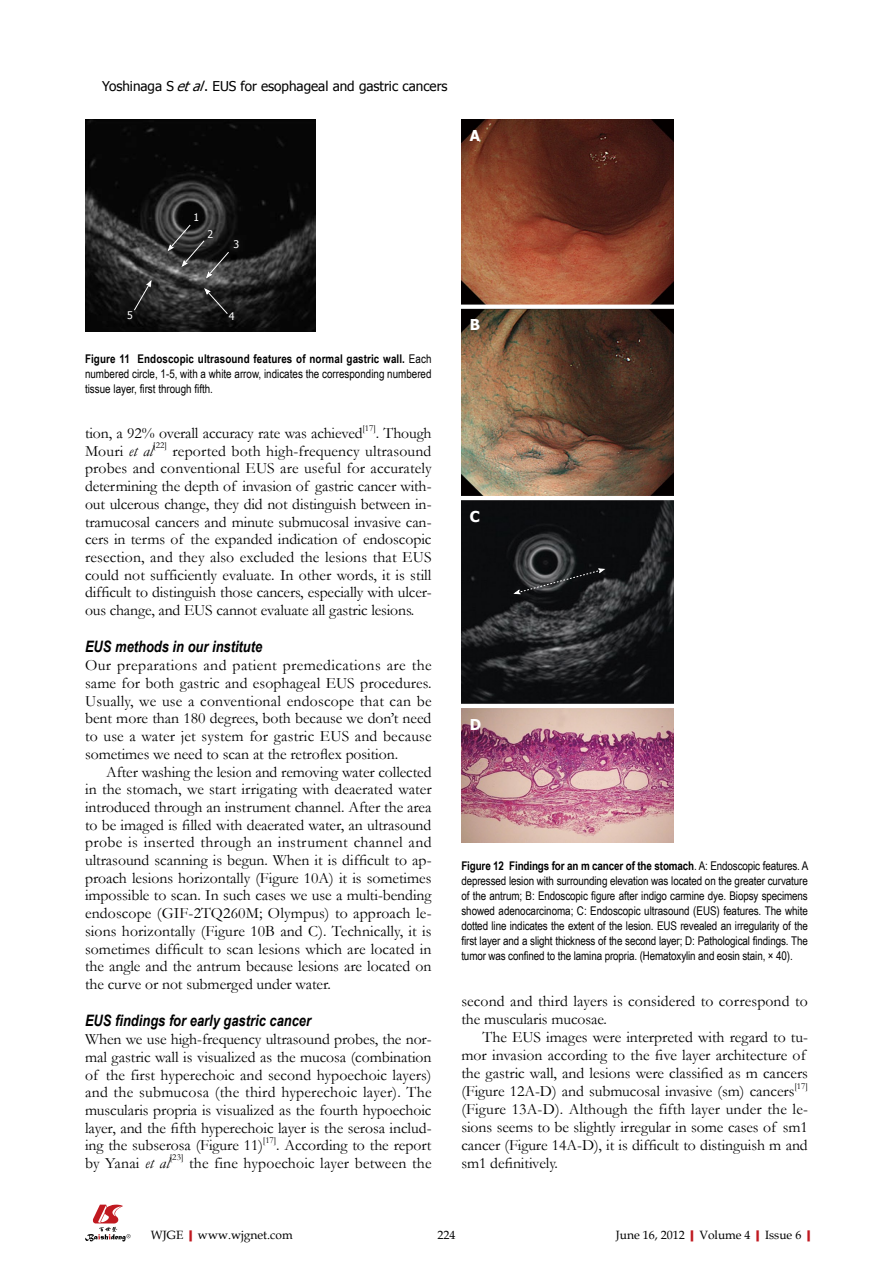
<style>
.page{position:relative;width:893px;height:1263px;background:#fff}
.page>*{position:absolute;margin:0;border:0;box-sizing:border-box;transform-origin:0 0}
.t1{font:15.75px/17.7px "Garamond";letter-spacing:-.005em;color:#000;text-align:justify}
.t2{font:italic 700 15.75px "Arial Narrow";color:#000}
.t3{font:700 15px "Tahoma";color:#fff}
.t4{font:13.5px "Tahoma";color:#000}
.t5{font:12px/15px "Arial Narrow";letter-spacing:-.005em;color:#000;text-align:justify}
.t6{font:12px "Book Antiqua";color:#000}
.t7{font:10.5px "Tahoma";color:#fff}
.t8{font:9.15px "Garamond";letter-spacing:-.005em;color:#000}
.s1{font-style:italic}
.s2{font-weight:700}
.s3{font-weight:700;color:#c01920}
</style>
<div class="page">
<svg style="left:85px;top:1204px;width:46px;height:37px"></svg>
<img style="left:85px;top:119px;width:230px;height:212px">
<svg style="left:168px;top:224px;width:61px;height:54px;background:#3f3f3f"></svg>
<svg style="left:204px;top:288px;width:24px;height:26px"></svg>
<svg style="left:134px;top:281px;width:17px;height:30px"></svg>
<img style="left:461px;top:119px;width:213px;height:724px">
<svg style="left:514px;top:568px;width:91px;height:26px;background:#303233"></svg>
<svg style="left:461px;top:305px;width:213px;height:4px"></svg>
<hr style="left:457px;top:496px;width:221px;height:4px;background:#fff">
<hr style="left:457px;top:704px;width:221px;height:4px;background:#fff">
<p class="t4" style="left:102px;top:77px;width:347px">Yoshinaga S <span class="s1">etal</span>. EUS for esophageal and gastric cancers</p>
<p class="t3" style="left:470px;top:125px;width:12px">A</p>
<p class="t7" style="left:193px;top:210px;width:7px">1</p>
<p class="t7" style="left:208px;top:227px;width:7px">2</p>
<p class="t7" style="left:233px;top:237px;width:7px">3</p>
<p class="t7" style="left:127px;top:308px;width:7px">5</p>
<p class="t7" style="left:229px;top:309px;width:7px">4</p>
<p class="t5" style="left:85px;top:351px;width:348px"><span class="s2">Figure 11 Endoscopic ultrasound features of normal gastric wall.</span> Each numbered circle, 1-5, with a white arrow, indicates the corresponding numbered tissue layer, first through fifth.</p>
<p class="t1" style="left:85px;top:424px;width:279px">tion, a 92% overall accuracy rate was achieved</p>
<p class="t8" style="left:363px;top:421px;width:15px">[17]</p>
<p class="t1" style="left:376px;top:424px;width:57px">. Though</p>
<p class="t1" style="left:85px;top:442px;width:69px">Mouri <span class="s1">et al</span></p>
<p class="t8" style="left:153px;top:439px;width:15px">[22]</p>
<p class="t1" style="left:85px;top:442px;width:348px;text-indent:87px">reported both high-frequency ultrasound probes and conventional EUS are useful for accurately determining the depth of invasion of gastric cancer with&shy;out ulcerous change, they did not distinguish between in&shy;tramucosal cancers and minute submucosal invasive can&shy;cers in terms of the expanded indication of endoscopic resection, and they also excluded the lesions that EUS could not sufficiently evaluate. In other words, it is still difficult to distinguish those cancers, especially with ulcer&shy;ous change, and EUS cannot evaluate all gastric lesions.</p>
<p class="t2" style="left:85px;top:635px;width:179px">EUS methods in our institute</p>
<p class="t1" style="left:85px;top:656px;width:348px">Our preparations and patient premedications are the same for both gastric and esophageal EUS procedures.<br>Usually, we use a conventional endoscope that can be bent more than 180 degrees, both because we don’t need to use a water jet system for gastric EUS and because sometimes we need to scan at the retroflex position.</p>
<p class="t1" style="left:85px;top:762px;width:348px;text-indent:21px">After washing the lesion and removing water collected in the stomach, we start irrigating with deaerated water introduced through an instrument channel. After the area to be imaged is filled with deaerated water, an ultrasound probe is inserted through an instrument channel and ultrasound scanning is begun. When it is difficult to ap&shy;proach lesions horizontally (Figure 10A) it is sometimes impossible to scan. In such cases we use a multi-bending endoscope (GIF-2TQ260M; Olympus) to approach le&shy;sions horizontally (Figure 10B and C). Technically, it is sometimes difficult to scan lesions which are located in the angle and the antrum because lesions are located on the curve or not submerged under water.</p>
<p class="t2" style="left:85px;top:1009px;width:228px">EUS findings for early gastric cancer</p>
<p class="t1" style="left:85px;top:1030px;width:348px">When we use high-frequency ultrasound probes, the nor&shy;mal gastric wall is visualized as the mucosa (combination of the first hyperechoic and second hypoechoic layers) and the submucosa (the third hyperechoic layer). The muscularis propria is visualized as the fourth hypoechoic layer, and the fifth hyperechoic layer is the serosa includ&shy;ing the subserosa (Figure 11)</p>
<p class="t8" style="left:263px;top:1134px;width:15px">[17]</p>
<p class="t1" style="left:276px;top:1136px;width:157px">. According to the report</p>
<p class="t1" style="left:85px;top:1154px;width:86px">by Yanai <span class="s1">et al</span></p>
<p class="t8" style="left:170px;top:1151px;width:15px">[23]</p>
<p class="t1" style="left:189px;top:1154px;width:244px">the fine hypoechoic layer between the</p>
<p class="t3" style="left:470px;top:314px;width:12px">B</p>
<p class="t3" style="left:470px;top:506px;width:12px">C</p>
<p class="t3" style="left:470px;top:714px;width:13px">D</p>
<p class="t5" style="left:461px;top:858px;width:349px"><span class="s2">Figure 12 Findings for an m cancer of the stomach</span>. A: Endoscopic features. A depressed lesion with surrounding elevation was located on the greater curvature of the antrum; B: Endoscopic figure after indigo carmine dye. Biopsy specimens showed adenocarcinoma; C: Endoscopic ultrasound (EUS) features. The white dotted line indicates the extent of the lesion. EUS revealed an irregularity of the first layer and a slight thickness of the second layer; D: Pathological findings. The tumor was confined to the lamina propria. (Hematoxylin and eosin stain, × 40).</p>
<p class="t1" style="left:461px;top:991px;width:348px;line-height:18.1px">second and third layers is considered to correspond to the muscularis mucosae.</p>
<p class="t1" style="left:461px;top:1027px;width:348px;line-height:18.1px;text-align:left;text-indent:21px">The EUS images were interpreted with regard to tu&shy;mor invasion according to the five layer architecture of the gastric wall, and lesions were classified as m cancers (Figure 12A-D) and submucosal invasive (sm) cancers</p>
<p class="t8" style="left:794px;top:1079px;width:15px">[17]</p>
<p class="t1" style="left:461px;top:1100px;width:348px">(Figure 13A-D). Although the fifth layer under the le&shy;sions seems to be slightly irregular in some cases of sm1 cancer (Figure 14A-D), it is difficult to distinguish m and sm1 definitively.</p>
<p class="t6" style="left:151px;top:1226px;width:143px">WJGE<span class="s3">|</span>www.wjgnet.com</p>
<p class="t6" style="left:437px;top:1226px;width:19px">224</p>
<p class="t6" style="left:616px;top:1226px;width:202px">June 16, 2012<span class="s3">|</span>Volume 4<span class="s3">|</span>Issue 6<span class="s3">|</span></p>
</div>
